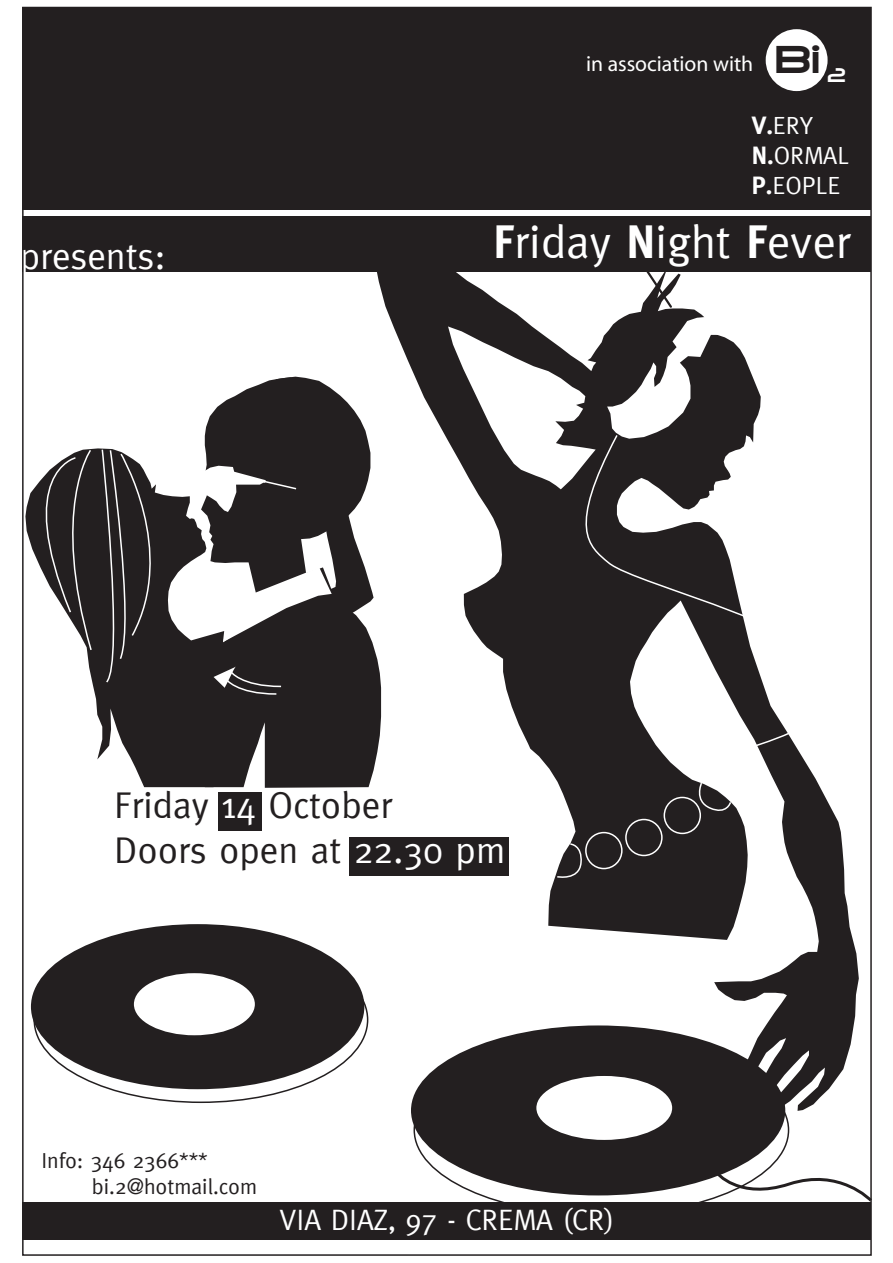
<style>
.page{position:relative;width:893px;height:1263px;background:#fff}
.page>*{position:absolute;margin:0;border:0;box-sizing:border-box;transform-origin:0 0}
.t1{font:46.35px "Meta";color:#fff}
.t2{font:43.35px "Neuropolitical";color:#231f20}
.t3{font:37.2px/44.5px "Meta";color:#231f20}
.t4{font:37.2px "Meta";color:#fff}
.t5{font:29.4px "Meta";color:#fff}
.t6{font:24.75px/29.7px "Meta";color:#fff}
.t7{font:21.6px/26px "Meta";color:#231f20}
.t8{font:21.6px "Myriad";color:#fff}
.s1{font-weight:700}
.s2{color:#fff}
</style>
<div class="page">
<svg style="left:87px;top:448px;width:114px;height:339px;fill:#231f20"></svg>
<svg style="left:101px;top:448px;width:77px;height:236px;background:#484445"></svg>
<svg style="left:25px;top:449px;width:68px;height:203px"></svg>
<svg style="left:201px;top:377px;width:175px;height:411px;fill:#231f20"></svg>
<svg style="left:224px;top:670px;width:59px;height:25px"></svg>
<svg style="left:223px;top:567px;width:109px;height:75px"></svg>
<svg style="left:199px;top:466px;width:99px;height:46px"></svg>
<div style="left:31px;top:924px;width:333px;height:165px;background:#231f20;border-radius:50%"></div>
<div style="left:134px;top:973px;width:121px;height:62px;background:#fff;border-radius:50%"></div>
<div style="left:411px;top:1025px;width:374px;height:170px;background:#231f20;border-radius:50%"></div>
<div style="left:536px;top:1076px;width:136px;height:64px;background:#fff;border-radius:50%"></div>
<svg style="left:376px;top:272px;width:483px;height:849px"></svg>
<svg style="left:629px;top:272px;width:45px;height:38px"></svg>
<div style="left:585px;top:832px;width:38px;height:37px;border:2px solid #fff;border-radius:50%"></div>
<div style="left:625px;top:819px;width:38px;height:37px;border:2px solid #fff;border-radius:50%"></div>
<div style="left:664px;top:797px;width:37px;height:37px;border:2px solid #fff;border-radius:50%"></div>
<svg style="left:691px;top:782px;width:41px;height:33px"></svg>
<svg style="left:383px;top:801px;width:200px;height:105px"></svg>
<svg style="left:567px;top:433px;width:277px;height:334px"></svg>
<svg style="left:607px;top:317px;width:123px;height:122px"></svg>
<svg style="left:713px;top:1164px;width:156px;height:37px"></svg>
<div style="left:23px;top:8px;width:848px;height:202px;background:#231f20"></div>
<div style="left:766px;top:29px;width:62px;height:62px;background:#fff;border-radius:50%"></div>
<div style="left:23px;top:216px;width:848px;height:56px;background:#231f20"></div>
<div style="left:218px;top:792px;width:43px;height:39px;background:#231f20"></div>
<div style="left:349px;top:837px;width:160px;height:39px;background:#231f20"></div>
<div style="left:23px;top:1202px;width:848px;height:37px;background:#231f20"></div>
<p class="t8" style="left:586px;top:53px;width:169px">in association with</p>
<p class="t2" style="left:775px;top:37px;width:72px">Bi <sub>2</sub></p>
<p class="t4" style="left:20px;top:235px;width:147px">presents:</p>
<p class="t6" style="left:752px;top:111px;width:99px"><span class="s1">V.</span>ERY<br><span class="s1">N.</span>ORMAL<br><span class="s1">P.</span>EOPLE</p>
<p class="t1" style="left:494px;top:215px;width:359px"><span class="s1">F</span>riday <span class="s1">N</span>ight <span class="s1">F</span>ever</p>
<p class="t3" style="left:114px;top:783px;width:393px">Friday <span class="s2">14</span> October<br>Doors open at <span class="s2">22.30 pm</span></p>
<p class="t7" style="left:92px;top:1147px;width:167px;text-indent:-51px">Info: 346 2366*** bi.2@hotmail.com</p>
<p class="t5" style="left:280px;top:1203px;width:336px">VIA DIAZ, 97 - CREMA (CR)</p>
</div>
